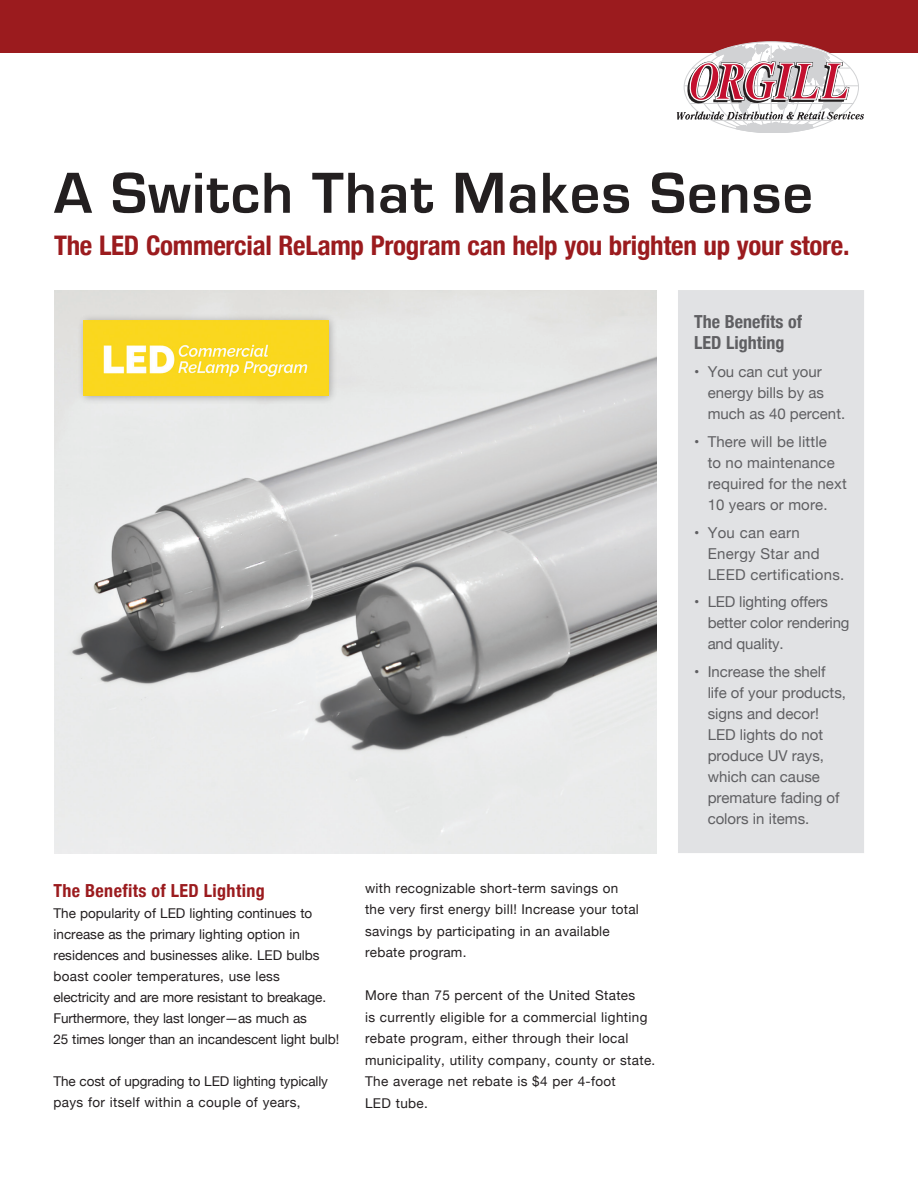
<style>
.page{position:relative;width:918px;height:1188px;background:#fff}
.page>*{position:absolute;margin:0;border:0;box-sizing:border-box;transform-origin:0 0}
.t1{font:700 60px "Eurostile";letter-spacing:.02em;color:#231f20}
.t2{font:700 condensed 27px "Helvetica Neue";letter-spacing:-.01em;color:#9b1b1e}
.t3{font:700 condensed 18px "Helvetica Neue";letter-spacing:.02em;color:#9b1b1e}
.t4{font:700 condensed 18px/21px "Helvetica Neue";color:#5f5f62}
.t5{font:15px/21px "Helvetica Neue";color:#5f5f62}
.t6{font:15px/21px "Helvetica Neue";letter-spacing:.02em;color:#5f5f62}
.t7{font:13.5px/21.5px "Helvetica Neue";letter-spacing:.02em;color:#231f20}
.t8{font:13.5px/21px "Helvetica Neue";color:#231f20}
.t9{font:13.5px/21px "Helvetica Neue";letter-spacing:-.01em;color:#231f20}
</style>
<div class="page">
<img style="left:54px;top:290px;width:602px;height:563px">
<div style="left:0;top:0;width:918px;height:52px;background:#9b1b1e"></div>
<div style="left:678px;top:290px;width:186px;height:563px;background:#e1e2e4"></div>
<div style="left:77px;top:313px;width:261px;height:92px;background:#231f20;opacity:.33"></div>
<img style="left:84px;top:320px;width:244px;height:75px">
<svg style="left:677px;top:41px;width:187px;height:92px"></svg>
<h1 class="t1" style="left:54px;top:160px;width:760px">A Switch That Makes Sense</h1>
<h2 class="t2" style="left:54px;top:223px;width:797px">The LED Commercial ReLamp Program can help you brighten up your store.</h2>
<h3 class="t3" style="left:54px;top:876px;width:213px">The Benefits of LED Lighting</h3>
<p class="t8" style="left:54px;top:904px;width:287px">The popularity of LED lighting continues to increase as the primary lighting option in residences and businesses alike. LED bulbs boast cooler temperatures, use less electricity and are more resistant to breakage.<br>Furthermore, they last longer—as much as<br>25 times longer than an incandescent light bulb!</p>
<p class="t9" style="left:54px;top:1072px;width:276px">The cost of upgrading to LED lighting typically pays for itself within a couple of years,</p>
<p class="t7" style="left:365px;top:878px;width:275px">with recognizable short-term savings on the very first energy bill! Increase your total savings by participating in an available rebate program.</p>
<p class="t7" style="left:365px;top:985px;width:292px">More than 75 percent of the United States<br>is currently eligible for a commercial lighting rebate program, either through their local municipality, utility company, county or state.<br>The average net rebate is $4 per 4-foot<br>LED tube.</p>
<h3 class="t4" style="left:694px;top:310px;width:110px">The Benefits of<br>LED Lighting</h3>
<p class="t5" style="left:708px;top:362px;width:139px;text-indent:-14px">• You can cut your energy bills by as much as 40 percent.</p>
<p class="t5" style="left:708px;top:432px;width:141px;text-indent:-14px">• There will be little<br>to no maintenance required for the next<br>10 years or more.</p>
<p class="t6" style="left:708px;top:523px;width:138px;text-indent:-14px">• You can earn<br>Energy Star and<br>LEED certifications.</p>
<p class="t5" style="left:708px;top:592px;width:143px;text-indent:-14px">• LED lighting offers better color rendering and quality.</p>
<p class="t5" style="left:708px;top:662px;width:140px;text-indent:-14px">• Increase the shelf life of your products, signs and decor!<br>LED lights do not produce UV rays, which can cause premature fading of colors in items.</p>
</div>
